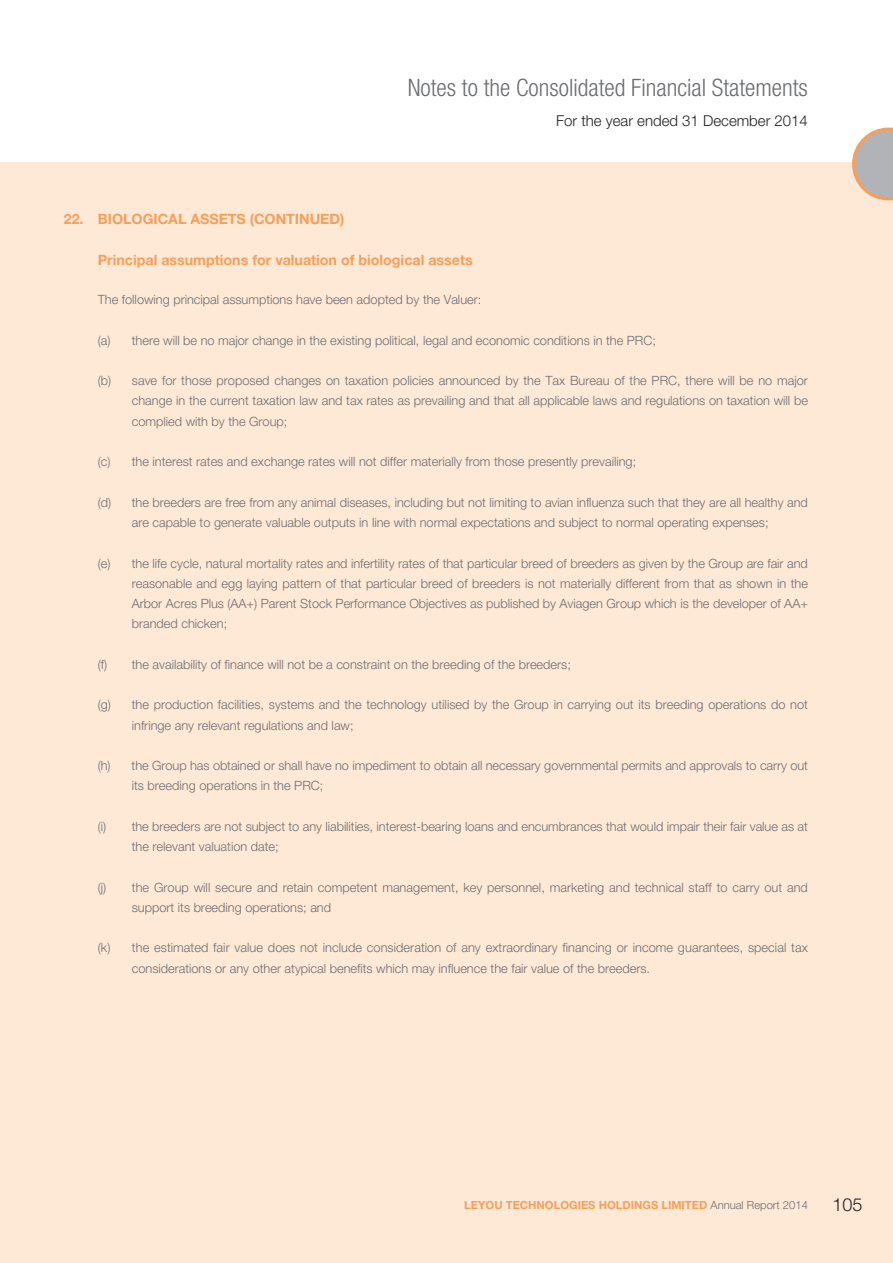
<style>
.page{position:relative;width:893px;height:1263px;background:#fff}
.page>*{position:absolute;margin:0;border:0;box-sizing:border-box;transform-origin:0 0}
.t1{font:300 condensed 24px "Helvetica Neue LT Std";color:#6c6d70}
.t2{font:300 18px "Helvetica Neue LT Std";color:#231f20}
.t3{font:300 15px "Helvetica Neue LT Std";color:#231f20}
.t4{font:700 14.25px "Helvetica Neue LT Std";color:#f89e58}
.t5{font:300 12.75px/20.2px "Helvetica Neue LT Std";color:#6c6d70}
.t6{font:700 11.25px "Helvetica Neue LT Std";color:#f89e58}
.t7{font:300 11.25px "Helvetica Neue LT Std";color:#6c6d70}
.s1{font-weight:300;color:#6c6d70}
</style>
<div class="page">
<div style="left:0;top:162px;width:893px;height:1101px;background:#fee9d6"></div>
<svg style="left:852px;top:128px;width:41px;height:72px"></svg>
<h1 class="t1" style="left:408px;top:79px;width:402px">Notes to the Consolidated Financial Statements</h1>
<p class="t3" style="left:556px;top:115px;width:253px">For the year ended 31 December 2014</p>
<p class="t4" style="left:64px;top:214px;width:282px">22. BIOLOGICAL ASSETS (CONTINUED)</p>
<p class="t4" style="left:98px;top:255px;width:376px">Principal assumptions for valuation of biological assets</p>
<p class="t5" style="left:98px;top:291px;width:385px">The following principal assumptions have been adopted by the Valuer:</p>
<p class="t5" style="left:98px;top:332px;width:560px">(a) there will be no major change in the existing political, legal and economic conditions in the PRC;</p>
<p class="t5" style="left:132px;top:372px;width:678px;text-align:justify;text-indent:-34px">(b) save for those proposed changes on taxation policies announced by the Tax Bureau of the PRC, there will be no major change in the current taxation law and tax rates as prevailing and that all applicable laws and regulations on taxation will be complied with by the Group;</p>
<p class="t5" style="left:98px;top:453px;width:540px">(c) the interest rates and exchange rates will not differ materially from those presently prevailing;</p>
<p class="t5" style="left:98px;top:494px;width:712px;text-align:center">(d) the breeders are free from any animal diseases, including but not limiting to avian influenza such that they are all healthy and are capable to generate valuable outputs in line with normal expectations and subject to normal operating expenses;</p>
<p class="t5" style="left:132px;top:554px;width:678px;text-align:justify;text-indent:-34px">(e) the life cycle, natural mortality rates and infertility rates of that particular breed of breeders as given by the Group are fair and reasonable and egg laying pattern of that particular breed of breeders is not materially different from that as shown in the Arbor Acres Plus (AA+) Parent Stock Performance Objectives as published by Aviagen Group which is the developer of AA+ branded chicken;</p>
<p class="t5" style="left:98px;top:656px;width:475px">(f) the availability of finance will not be a constraint on the breeding of the breeders;</p>
<p class="t5" style="left:132px;top:696px;width:678px;text-indent:-34px">(g) the production facilities, systems and the technology utilised by the Group in carrying out its breeding operations do not infringe any relevant regulations and law;</p>
<p class="t5" style="left:132px;top:757px;width:678px;text-indent:-34px">(h) the Group has obtained or shall have no impediment to obtain all necessary governmental permits and approvals to carry out its breeding operations in the PRC;</p>
<p class="t5" style="left:132px;top:818px;width:678px;text-indent:-34px">(i) the breeders are not subject to any liabilities, interest-bearing loans and encumbrances that would impair their fair value as at the relevant valuation date;</p>
<p class="t5" style="left:132px;top:878px;width:678px;text-indent:-34px">(j) the Group will secure and retain competent management, key personnel, marketing and technical staff to carry out and support its breeding operations; and</p>
<p class="t5" style="left:132px;top:939px;width:678px;text-indent:-34px">(k) the estimated fair value does not include consideration of any extraordinary financing or income guarantees, special tax considerations or any other atypical benefits which may influence the fair value of the breeders.</p>
<p class="t6" style="left:518px;top:1200px;width:79px">SUMPO FOOD</p>
<p class="t7" style="left:802px;top:1200px;width:8px">3</p>
<h2 class="t2" style="left:832px;top:1198px;width:32px">105</h2>
<p class="t6" style="left:464px;top:1200px;width:345px">LEYOU TECHNOLOGIES HOLDINGS LIMITED <span class="s1">Annual Report 2014</span></p>
</div>
